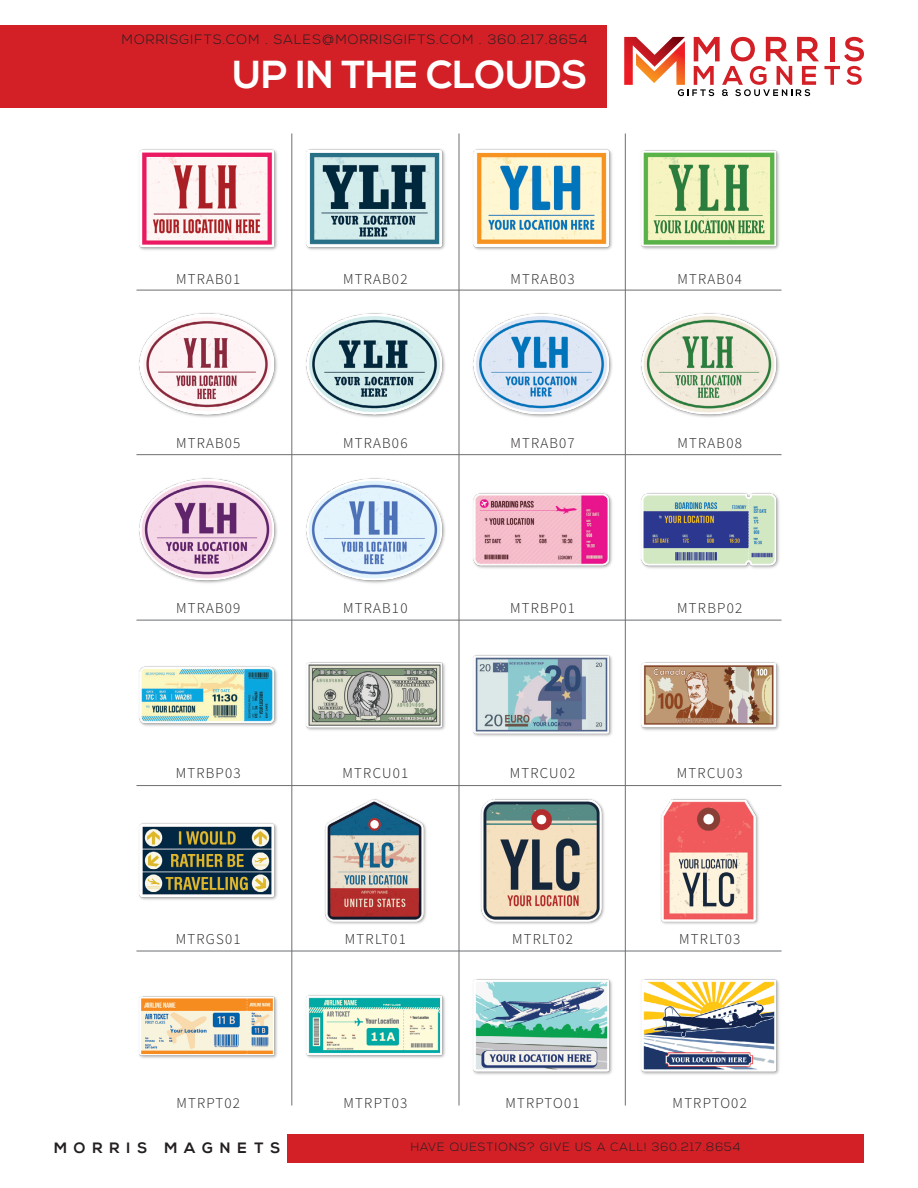
<style>
.page{position:relative;width:918px;height:1188px;background:#fff}
.page>*{position:absolute;margin:0;border:0;box-sizing:border-box;transform-origin:0 0}
.t1{font:700 39px "Nexa";color:#fff}
.t2{font:300 15px "Source Sans Pro";letter-spacing:.08em;color:#231f20}
.t3{font:700 15px "Nexa";letter-spacing:.46em;color:#231f20}
.t4{font:300 13.5px "Nexa";letter-spacing:.08em;color:#231f20}
.t5{font:300 12px "Nexa";letter-spacing:.08em;color:#231f20}
</style>
<div class="page">
<div style="left:0;top:26px;width:607px;height:82px;background:#d32027"></div>
<div style="left:287px;top:1134px;width:577px;height:28px;background:#d32027"></div>
<svg style="left:624px;top:37px;width:240px;height:59px"></svg>
<img style="left:139px;top:149px;width:138px;height:101px">
<img style="left:306px;top:149px;width:139px;height:101px">
<img style="left:473px;top:149px;width:139px;height:101px">
<img style="left:641px;top:150px;width:138px;height:99px">
<img style="left:139px;top:313px;width:138px;height:105px">
<img style="left:306px;top:313px;width:139px;height:105px">
<img style="left:473px;top:313px;width:139px;height:104px">
<img style="left:641px;top:313px;width:138px;height:104px">
<img style="left:139px;top:478px;width:138px;height:105px">
<img style="left:306px;top:478px;width:139px;height:105px">
<img style="left:473px;top:493px;width:139px;height:76px">
<img style="left:641px;top:493px;width:138px;height:76px">
<img style="left:139px;top:666px;width:138px;height:60px">
<img style="left:306px;top:662px;width:139px;height:68px">
<img style="left:473px;top:655px;width:139px;height:81px">
<img style="left:641px;top:662px;width:138px;height:69px">
<img style="left:139px;top:823px;width:138px;height:77px">
<img style="left:325px;top:799px;width:102px;height:125px">
<img style="left:481px;top:799px;width:124px;height:125px">
<img style="left:661px;top:799px;width:98px;height:125px">
<img style="left:139px;top:996px;width:138px;height:62px">
<img style="left:306px;top:995px;width:139px;height:63px">
<img style="left:473px;top:979px;width:139px;height:96px">
<img style="left:641px;top:979px;width:138px;height:96px">
<hr style="left:459px;top:134px;width:1px;height:972px;background:#6d6f71">
<hr style="left:291px;top:134px;width:1px;height:972px;background:#6d6f71">
<hr style="left:625px;top:134px;width:1px;height:972px;background:#6d6f71">
<hr style="left:136px;top:290px;width:646px;height:1px;background:#6d6f71">
<hr style="left:136px;top:454px;width:646px;height:1px;background:#6d6f71">
<hr style="left:136px;top:620px;width:646px;height:1px;background:#6d6f71">
<hr style="left:136px;top:785px;width:646px;height:1px;background:#6d6f71">
<hr style="left:136px;top:951px;width:646px;height:1px;background:#6d6f71">
<p class="t4" style="left:122px;top:31px;width:467px">MORRISGIFTS.COM . SALES@MORRISGIFTS.COM . 360.217.8654</p>
<p class="t1" style="left:233px;top:52px;width:356px">UP IN THE CLOUDS</p>
<p class="t2" style="left:176px;top:270px;width:66px">MTRAB01</p>
<p class="t2" style="left:343px;top:270px;width:66px">MTRAB02</p>
<p class="t2" style="left:510px;top:270px;width:66px">MTRAB03</p>
<p class="t2" style="left:678px;top:270px;width:66px">MTRAB04</p>
<p class="t2" style="left:176px;top:433px;width:66px">MTRAB05</p>
<p class="t2" style="left:343px;top:433px;width:66px">MTRAB06</p>
<p class="t2" style="left:510px;top:433px;width:66px">MTRAB07</p>
<p class="t2" style="left:678px;top:433px;width:66px">MTRAB08</p>
<p class="t2" style="left:176px;top:599px;width:66px">MTRAB09</p>
<p class="t2" style="left:343px;top:599px;width:66px">MTRAB10</p>
<p class="t2" style="left:510px;top:599px;width:66px">MTRBP01</p>
<p class="t2" style="left:677px;top:599px;width:66px">MTRBP02</p>
<p class="t2" style="left:176px;top:764px;width:66px">MTRBP03</p>
<p class="t2" style="left:343px;top:764px;width:67px">MTRCU01</p>
<p class="t2" style="left:510px;top:764px;width:67px">MTRCU02</p>
<p class="t2" style="left:677px;top:764px;width:67px">MTRCU03</p>
<p class="t2" style="left:176px;top:930px;width:66px">MTRGS01</p>
<p class="t2" style="left:345px;top:930px;width:62px">MTRLT01</p>
<p class="t2" style="left:512px;top:930px;width:62px">MTRLT02</p>
<p class="t2" style="left:679px;top:930px;width:62px">MTRLT03</p>
<p class="t2" style="left:176px;top:1094px;width:65px">MTRPT02</p>
<p class="t2" style="left:344px;top:1094px;width:65px">MTRPT03</p>
<p class="t2" style="left:505px;top:1094px;width:76px">MTRPTO01</p>
<p class="t2" style="left:673px;top:1094px;width:76px">MTRPTO02</p>
<p class="t3" style="left:54px;top:1139px;width:228px">MORRIS MAGNETS</p>
<p class="t5" style="left:411px;top:1140px;width:331px">HAVE QUESTIONS? GIVE US A CALL! 360.217.8654</p>
</div>
